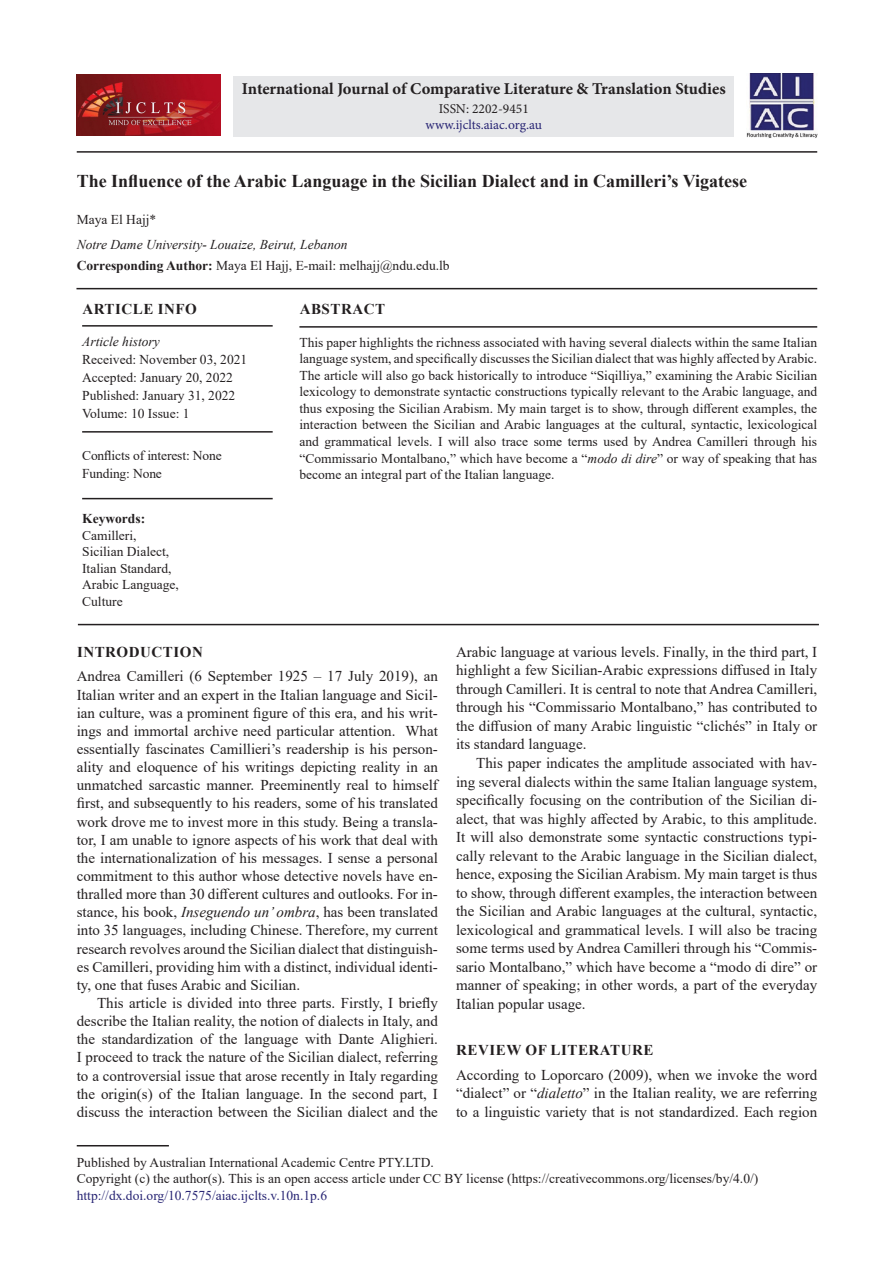
<style>
.page{position:relative;width:894px;height:1263px;background:#fff}
.page>*{position:absolute;margin:0;border:0;box-sizing:border-box;transform-origin:0 0}
.AT{font:700 18px "Times New Roman";color:#231f20}
.J_Name{font:700 16.5px "Minion Pro";letter-spacing:-.005em;color:#231f20}
.TX{font:15px/18.6px "Times New Roman";color:#231f20;text-align:justify}
.TXFL{font:15px/18.1px "Times New Roman";color:#231f20;text-align:justify}
.ART_INFO{font:700 15px "Times New Roman";letter-spacing:.035em;color:#231f20}
.ABSH{font:700 15px "Times New Roman";letter-spacing:.035em;color:#231f20}
.ABS{font:13.5px/16.5px "Times New Roman";color:#231f20;text-align:justify}
.PUB_Details{font:13.5px/16.5px "Times New Roman";color:#231f20}
.HIS{font:13.5px "Times New Roman";color:#231f20}
.KWD{font:13.5px/16.5px "Times New Roman";color:#231f20}
.ADD{font:13.5px "Times New Roman";color:#231f20}
.AFF{font:italic 13.5px "Times New Roman";color:#231f20}
.SRC{font:13.5px/18px "Times New Roman";letter-spacing:-.01em;color:#231f20}
.ISSN_Web{font:13.5px "Minion Pro";letter-spacing:-.005em;color:#282574}
.ISSN_Num{font:13.5px "Minion Pro";color:#231f20}
.HIS-2{font:italic 13.5px "Times New Roman";color:#231f20}
.AU{font:13.5px "Times New Roman";color:#231f20}
.s1{font-weight:700}
.s2{font-style:italic}
.s3{color:#282574}
</style>
<div class="page">
<hr style="left:77px;top:151px;width:739px;height:2px;background:#231f20">
<hr style="left:76px;top:288px;width:740px;height:1px;background:#231f20">
<hr style="left:299px;top:326px;width:517px;height:2px;background:#231f20">
<hr style="left:77px;top:1145px;width:92px;height:1px;background:#231f20">
<div style="left:233px;top:76px;width:500px;height:60px;background:#e6e7e9"></div>
<img style="left:746px;top:73px;width:70px;height:65px">
<img style="left:77px;top:74px;width:144px;height:61px">
<hr style="left:82px;top:325px;width:190px;height:1px;background:#231f20">
<hr style="left:82px;top:431px;width:190px;height:1px;background:#231f20">
<hr style="left:82px;top:498px;width:190px;height:1px;background:#231f20">
<hr style="left:78px;top:624px;width:740px;height:1px;background:#231f20">
<p class="J_Name" style="left:242px;top:77px;width:485px">International Journal of Comparative Literature &amp; Translation Studies</p>
<p class="ISSN_Num" style="left:438px;top:99px;width:92px">ISSN: 2202-9451</p>
<p class="ISSN_Web" style="left:425px;top:116px;width:118px">www.ijclts.aiac.org.au</p>
<p class="AT" style="left:77px;top:168px;width:671px">The Influence of the Arabic Language in the Sicilian Dialect and in Camilleri’s Vigatese</p>
<p class="AU" style="left:77px;top:210px;width:81px">Maya El Hajj*</p>
<p class="AFF" style="left:77px;top:236px;width:272px">Notre Dame University- Louaize, Beirut, Lebanon</p>
<p class="ADD" style="left:77px;top:256px;width:374px"><span class="s1">Corresponding Author:</span> Maya El Hajj, E-mail: melhajj@ndu.edu.lb</p>
<p class="ABSH" style="left:299px;top:298px;width:87px">ABSTRACT</p>
<p class="ABS" style="left:299px;top:334px;width:519px">This paper highlights the richness associated with having several dialects within the same Italian language system, and specifically discusses the Sicilian dialect that was highly affected by Arabic.<br>The article will also go back historically to introduce “Siqilliya,” examining the Arabic Sicilian lexicology to demonstrate syntactic constructions typically relevant to the Arabic language, and thus exposing the Sicilian Arabism. My main target is to show, through different examples, the interaction between the Sicilian and Arabic languages at the cultural, syntactic, lexicological and grammatical levels. I will also trace some terms used by Andrea Camilleri through his “Commissario Montalbano,” which have become a “<span class="s2">modo di dire</span>” or way of speaking that has become an integral part of the Italian language.</p>
<p class="ART_INFO" style="left:82px;top:298px;width:116px">ARTICLE INFO</p>
<p class="HIS-2" style="left:82px;top:332px;width:79px">Article history</p>
<p class="HIS" style="left:82px;top:350px;width:166px">Received: November 03, 2021</p>
<p class="HIS" style="left:82px;top:368px;width:152px">Accepted: January 20, 2022</p>
<p class="HIS" style="left:82px;top:386px;width:154px">Published: January 31, 2022</p>
<p class="HIS" style="left:82px;top:404px;width:109px">Volume: 10 Issue: 1</p>
<p class="SRC" style="left:82px;top:445px;width:141px">Conflicts of interest: None<br>Funding: None</p>
<p class="KWD" style="left:82px;top:510px;width:98px"><span class="s1">Keywords:<br></span>Camilleri,<br>Sicilian Dialect,<br>Italian Standard,<br>Arabic Language,<br>Culture</p>
<h1 class="ART_INFO" style="left:77px;top:640px;width:127px">INTRODUCTION</h1>
<p class="TXFL" style="left:77px;top:667px;width:362px">Andrea Camilleri (6 September 1925 – 17 July 2019), an Italian writer and an expert in the Italian language and Sicil&shy;ian culture, was a prominent figure of this era, and his writ&shy;ings and immortal archive need particular attention. What essentially fascinates Camillieri’s readership is his person&shy;ality and eloquence of his writings depicting reality in an unmatched sarcastic manner. Preeminently real to himself first, and subsequently to his readers, some of his translated work drove me to invest more in this study. Being a transla&shy;tor, I am unable to ignore aspects of his work that deal with the internationalization of his messages. I sense a personal commitment to this author whose detective novels have en&shy;thralled more than 30 different cultures and outlooks. For in&shy;stance, his book, <span class="s2">Inseguendo un’ ombra</span>, has been translated into 35 languages, including Chinese. Therefore, my current research revolves around the Sicilian dialect that distinguish&shy;es Camilleri, providing him with a distinct, individual identi&shy;ty, one that fuses Arabic and Sicilian.</p>
<p class="TX" style="left:77px;top:993px;width:362px;line-height:18.1px;text-indent:20px">This article is divided into three parts. Firstly, I briefly describe the Italian reality, the notion of dialects in Italy, and the standardization of the language with Dante Alighieri.<br>I proceed to track the nature of the Sicilian dialect, referring to a controversial issue that arose recently in Italy regarding the origin(s) of the Italian language. In the second part, I discuss the interaction between the Sicilian dialect and the</p>
<p class="TX" style="left:456px;top:642px;width:362px">Arabic language at various levels. Finally, in the third part, I highlight a few Sicilian-Arabic expressions diffused in Italy through Camilleri. It is central to note that Andrea Camilleri, through his “Commissario Montalbano,” has contributed to the diffusion of many Arabic linguistic “clichés” in Italy or its standard language.</p>
<p class="TX" style="left:456px;top:753px;width:362px;text-indent:20px">This paper indicates the amplitude associated with hav&shy;ing several dialects within the same Italian language system, specifically focusing on the contribution of the Sicilian di&shy;alect, that was highly affected by Arabic, to this amplitude.<br>It will also demonstrate some syntactic constructions typi&shy;cally relevant to the Arabic language in the Sicilian dialect, hence, exposing the Sicilian Arabism. My main target is thus to show, through different examples, the interaction between the Sicilian and Arabic languages at the cultural, syntactic, lexicological and grammatical levels. I will also be tracing some terms used by Andrea Camilleri through his “Commis&shy;sario Montalbano,” which have become a “modo di dire” or manner of speaking; in other words, a part of the everyday Italian popular usage.</p>
<h1 class="ART_INFO" style="left:456px;top:1038px;width:199px">REVIEW OF LITERATURE</h1>
<p class="TXFL" style="left:456px;top:1065px;width:362px;line-height:18.6px">According to Loporcaro (2009), when we invoke the word “dialect” or “<span class="s2">dialetto</span>” in the Italian reality, we are referring to a linguistic variety that is not standardized. Each region</p>
<p class="PUB_Details" style="left:77px;top:1153px;width:682px">Published by Australian International Academic Centre PTY.LTD.<br>Copyright (c) the author(s). This is an open access article under CC BY license (https://creativecommons.org/licenses/by/4.0/) <span class="s3">http://dx.doi.org/10.7575/aiac.ijclts.v.10n.1p.6</span></p>
</div>
